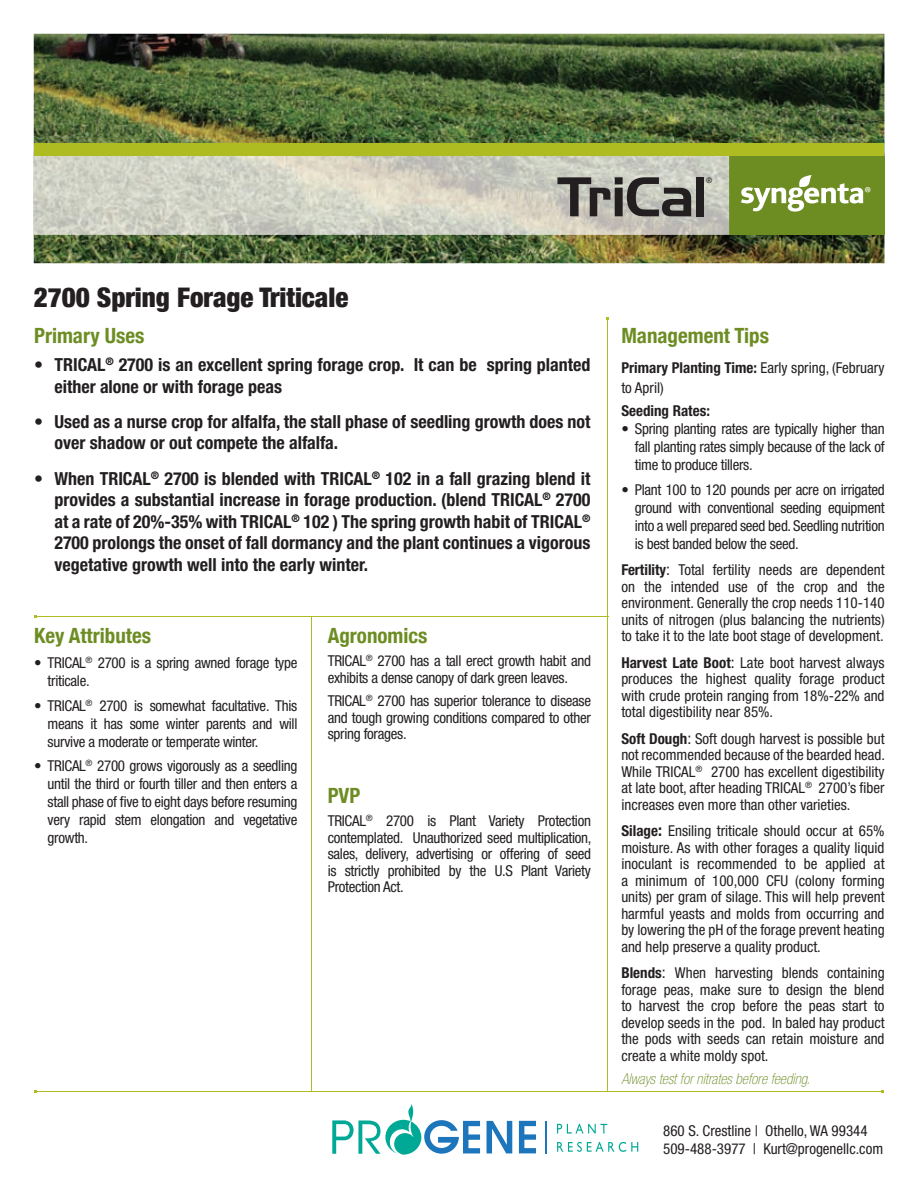
<style>
.page{position:relative;width:918px;height:1188px;background:#fff}
.page>*{position:absolute;margin:0;border:0;box-sizing:border-box;transform-origin:0 0}
.t1{font:900 condensed 27px "Helvetica Neue";color:#231f20}
.t2{font:700 condensed 21px "Helvetica Neue";color:#6d8d23}
.t3{font:700 condensed 18px/21.6px "Helvetica Neue";color:#231f20}
.t4{font:16.05px "Myriad Pro";color:#fff}
.t5{font:condensed 15px/16.5px "Helvetica Neue";letter-spacing:-.02em;color:#231f20;text-align:justify}
.t6{font:condensed 15px/19.8px "Helvetica Neue";color:#231f20}
.t7{font:italic 100 condensed 15px "Helvetica Neue";color:#6d8d23}
.t8{font:700 condensed 15px "Helvetica Neue";color:#231f20}
.t9{font:7.8px "Helvetica Neue";color:#231f20}
.s1{font-weight:700}
.s2{font-size:16.5px}
.s3{font-weight:700;font-size:16.5px}
</style>
<div class="page">
<img style="left:34px;top:34px;width:850px;height:229px">
<div style="left:729px;top:156px;width:156px;height:79px;background:#6d8d23"></div>
<svg style="left:741px;top:175px;width:122px;height:37px"></svg>
<img style="left:34px;top:156px;width:695px;height:79px">
<div style="left:34px;top:144px;width:850px;height:12px;background:#aebc21"></div>
<svg style="left:487px;top:1121px;width:25px;height:32px"></svg>
<svg style="left:519px;top:1121px;width:17px;height:32px"></svg>
<svg style="left:332px;top:1104px;width:148px;height:51px"></svg>
<hr style="left:546px;top:1121px;width:1px;height:32px;background:#1d76bc">
<svg style="left:557px;top:1124px;width:81px;height:28px"></svg>
<svg style="left:557px;top:177px;width:134px;height:39px;background:#807e79"></svg>
<div style="left:696px;top:177px;width:8px;height:39px;background:#231f20"></div>
<hr style="left:311px;top:616px;width:1px;height:475px;background:#aebc21">
<hr style="left:607px;top:318px;width:1px;height:773px;background:#aebc21">
<hr style="left:35px;top:1092px;width:848px;height:1px;background:#aebc21">
<hr style="left:35px;top:616px;width:573px;height:1px;background:#aebc21">
<p class="t9" style="left:706px;top:176px;width:8px">®</p>
<p class="t4" style="left:864px;top:183px;width:8px">®</p>
<h1 class="t1" style="left:34px;top:281px;width:316px">2700 Spring Forage Triticale</h1>
<h2 class="t2" style="left:34px;top:323px;width:112px">Primary Uses</h2>
<p class="t3" style="left:54px;top:354px;width:538px;text-indent:-20px">• TRICAL<sup>®</sup> 2700 is an excellent spring forage crop. It can be spring planted either alone or with forage peas</p>
<p class="t3" style="left:54px;top:410px;width:538px;text-indent:-20px">• Used as a nurse crop for alfalfa, the stall phase of seedling growth does not over shadow or out compete the alfalfa.</p>
<p class="t3" style="left:54px;top:467px;width:538px;text-align:justify;text-indent:-20px">• When TRICAL<sup>®</sup> 2700 is blended with TRICAL<sup>®</sup> 102 in a fall grazing blend it provides a substantial increase in forage production. (blend TRICAL<sup>®</sup> 2700 at a rate of 20%-35% with TRICAL<sup>®</sup> 102 ) The spring growth habit of TRICAL<sup>® </sup>2700 prolongs the onset of fall dormancy and the plant continues a vigorous vegetative growth well into the early winter.</p>
<h2 class="t2" style="left:34px;top:623px;width:118px">Key Attributes</h2>
<p class="t5" style="left:48px;top:653px;width:251px;line-height:18px;text-indent:-13px">• TRICAL<sup>®</sup> 2700 is a spring awned forage type triticale.</p>
<p class="t5" style="left:48px;top:696px;width:251px;line-height:18px;text-indent:-14px">• TRICAL<sup>®</sup> 2700 is somewhat facultative. This means it has some winter parents and will survive a moderate or temperate winter.</p>
<p class="t5" style="left:48px;top:757px;width:251px;line-height:18px;text-indent:-13px">• TRICAL<sup>®</sup> 2700 grows vigorously as a seedling until the third or fourth tiller and then enters a stall phase of five to eight days before resuming very rapid stem elongation and vegetative growth.</p>
<h2 class="t2" style="left:328px;top:623px;width:101px">Agronomics</h2>
<p class="t5" style="left:328px;top:653px;width:265px">TRICAL<sup>®</sup> 2700 has a tall erect growth habit and exhibits a dense canopy of dark green leaves.</p>
<p class="t5" style="left:328px;top:692px;width:265px">TRICAL<sup>®</sup> 2700 has superior tolerance to disease and tough growing conditions compared to other spring forages.</p>
<h2 class="t2" style="left:328px;top:783px;width:34px">PVP</h2>
<p class="t5" style="left:328px;top:813px;width:265px">TRICAL<sup>®</sup> 2700 is Plant Variety Protection contemplated. Unauthorized seed multiplication, sales, delivery, advertising or offering of seed is strictly prohibited by the U.S Plant Variety Protection Act.</p>
<h2 class="t2" style="left:621px;top:323px;width:149px">Management Tips</h2>
<p class="t6" style="left:621px;top:357px;width:265px"><span class="s1">Primary Planting Time:</span> Early spring, (February to April)</p>
<p class="t8" style="left:621px;top:401px;width:90px">Seeding Rates:</p>
<p class="t5" style="left:635px;top:419px;width:251px;line-height:18px;text-indent:-14px">• Spring planting rates are typically higher than fall planting rates simply because of the lack of time to produce tillers.</p>
<p class="t5" style="left:635px;top:480px;width:251px;line-height:18px;text-indent:-14px">• Plant 100 to 120 pounds per acre on irrigated ground with conventional seeding equipment into a well prepared seed bed.Seedling nutrition is best banded below the seed.</p>
<p class="t5" style="left:621px;top:561px;width:265px"><span class="s1">Fertility</span><span class="s2">:</span> Total fertility needs are dependent on the intended use of the crop and the environment. Generally the crop needs 110-140 units of nitrogen (plus balancing the nutrients) to take it to the late boot stage of development.</p>
<p class="t5" style="left:621px;top:654px;width:265px"><span class="s1">Harvest Late Boot</span><span class="s2">:</span> Late boot harvest always produces the highest quality forage product with crude protein ranging from 18%-22% and total digestibility near 85%.</p>
<p class="t5" style="left:621px;top:730px;width:265px"><span class="s1">Soft Dough</span><span class="s2">:</span> Soft dough harvest is possible but not recommended because of the bearded head.<br>While TRICAL<sup>®</sup> 2700 has excellent digestibility at late boot, after heading TRICAL<sup>®</sup> 2700’s fiber increases even more than other varieties.</p>
<p class="t5" style="left:621px;top:823px;width:265px"><span class="s1">Silage</span><span class="s3">:</span> Ensiling triticale should occur at 65% moisture. As with other forages a quality liquid inoculant is recommended to be applied at a minimum of 100,000 CFU (colony forming units) per gram of silage. This will help prevent harmful yeasts and molds from occurring and by lowering the pH of the forage prevent heating and help preserve a quality product.</p>
<p class="t5" style="left:621px;top:965px;width:265px"><span class="s1">Blends</span><span class="s2">:</span> When harvesting blends containing forage peas, make sure to design the blend to harvest the crop before the peas start to develop seeds in the pod. In baled hay product the pods with seeds can retain moisture and create a white moldy spot.</p>
<p class="t7" style="left:621px;top:1070px;width:190px">Always test for nitrates before feeding.</p>
<p class="t6" style="left:663px;top:1121px;width:222px;line-height:18px">860 S. Crestline | Othello, WA 99344<br>509-488-3977 | Kurt@progenellc.com</p>
</div>
